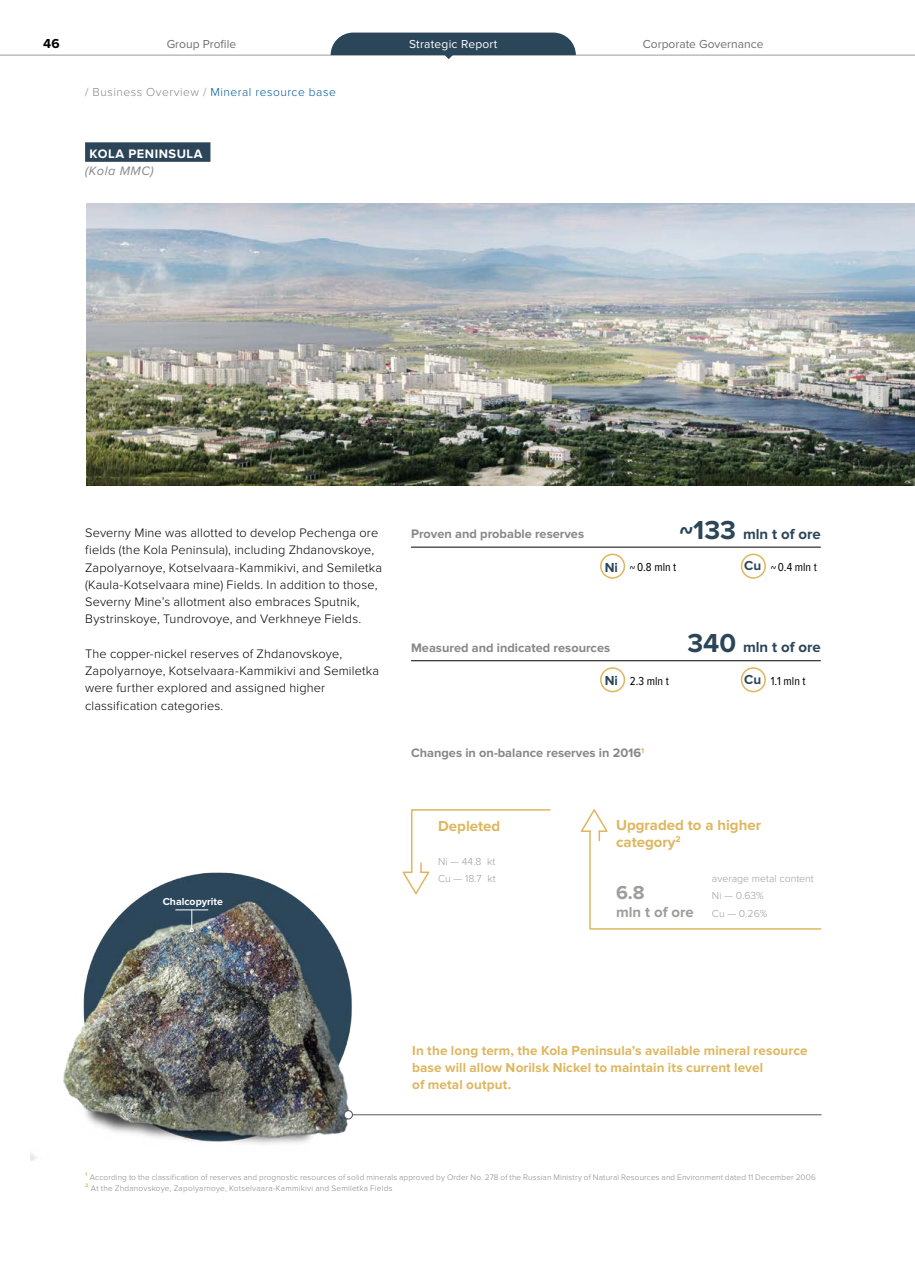
<style>
.page{position:relative;width:915px;height:1263px;background:#fff}
.page>*{position:absolute;margin:0;border:0;box-sizing:border-box;transform-origin:0 0}
.t1{font:700 19.5px "Proxima Nova";color:#9d9d9c}
.t2{font:700 15px/16.5px "Proxima Nova";color:#deb65e}
.t3{font:700 15px "Proxima Nova";color:#2b4559}
.t4{font:700 15px "Proxima Nova";color:#9d9d9c}
.t5{font:700 13.5px/17.2px "Proxima Nova";letter-spacing:.01em;color:#deb65e}
.t6{font:700 13.5px "Proxima Nova";color:#2b4559}
.t7{font:700 13.5px "Proxima Nova";color:#000}
.t8{font:300 12.75px/17.2px "Proxima Nova";letter-spacing:.01em;color:#000}
.t9{font:700 12.75px "Proxima Nova";color:#878787}
.t10{font:700 12.75px "Proxima Nova";letter-spacing:.04em;color:#fff}
.t11{font:italic 12.75px "Proxima Nova";letter-spacing:.04em;color:#878787}
.t12{font:300 12px "Proxima Nova";letter-spacing:.04em;color:#005a9d}
.t13{font:12px "Proxima Nova Cond";color:#000}
.t14{font:12px "Proxima Nova";color:#706f6f}
.t15{font:12px "Proxima Nova";letter-spacing:.02em;color:#fff}
.t16{font:300 10.5px/17.2px "Proxima Nova";color:#9d9d9c}
.t17{font:700 10.5px "Proxima Nova";color:#fff}
.t18{font:300 8.25px "Proxima Nova";letter-spacing:.015em;color:#878787}
.t19{font:700 5.25px "Proxima Nova";color:#deb65e}
.s1{color:#878787}
.s2{font-size:27px}
.s3{font-family:"Proxima Nova";font-weight:700;font-size:13.5px;color:#2b4559}
</style>
<div class="page">
<img style="left:86px;top:204px;width:828px;height:281px">
<div style="left:85px;top:142px;width:125px;height:20px;background:#2b4559"></div>
<hr style="left:411px;top:547px;width:409px;height:1px;background:#000">
<div style="left:740px;top:554px;width:25px;height:25px;border:2px solid #deb65e;border-radius:50%"></div>
<div style="left:600px;top:554px;width:25px;height:25px;border:2px solid #deb65e;border-radius:50%"></div>
<hr style="left:411px;top:660px;width:409px;height:1px;background:#000">
<div style="left:740px;top:667px;width:25px;height:25px;border:2px solid #deb65e;border-radius:50%"></div>
<div style="left:600px;top:667px;width:25px;height:25px;border:2px solid #deb65e;border-radius:50%"></div>
<svg style="left:580px;top:809px;width:242px;height:121px"></svg>
<svg style="left:411px;top:809px;width:140px;height:73px"></svg>
<img style="left:30px;top:834px;width:394px;height:327px">
<hr style="left:352px;top:1114px;width:469px;height:1px;background:#575756">
<div style="left:344px;top:1111px;width:8px;height:8px;background:#fff;border-radius:50%"></div>
<div style="left:343px;top:1110px;width:10px;height:9px;border:1px solid #575756;border-radius:50%"></div>
<svg style="left:190px;top:910px;width:4px;height:22px"></svg>
<hr style="left:175px;top:909px;width:33px;height:1px;background:#fff">
<hr style="left:0;top:55px;width:914px;height:1px;background:#9d9d9c">
<svg style="left:330px;top:33px;width:245px;height:26px;background:#4e6474"></svg>
<p class="t7" style="left:43px;top:35px;width:18px">46</p>
<p class="t14" style="left:167px;top:37px;width:71px">Group Profile</p>
<p class="t15" style="left:409px;top:37px;width:90px">Strategic Report</p>
<p class="t14" style="left:642px;top:37px;width:122px">Corporate Governance</p>
<p class="t12" style="left:85px;top:85px;width:252px"><span class="s1">/ Business Overview /</span> Mineral resource base</p>
<p class="t10" style="left:89px;top:146px;width:115px">KOLA PENINSULA</p>
<p class="t11" style="left:85px;top:164px;width:70px">(Kola MMC)</p>
<p class="t8" style="left:85px;top:524px;width:298px">Severny Mine was allotted to develop Pechenga ore fields (the Kola Peninsula), including Zhdanovskoye, Zapolyarnoye, Kotselvaara-Kammikivi, and Semiletka (Kaula-Kotselvaara mine) Fields. In addition to those, Severny Mine’s allotment also embraces Sputnik, Bystrinskoye, Tundrovoye, and Verkhneye Fields.</p>
<p class="t8" style="left:85px;top:645px;width:295px">The copper-nickel reserves of Zhdanovskoye, Zapolyarnoye, Kotselvaara-Kammikivi and Semiletka were further explored and assigned higher classification categories.</p>
<p class="t17" style="left:163px;top:895px;width:62px">Chalcopyrite</p>
<p class="t9" style="left:411px;top:527px;width:174px">Proven and probable reserves</p>
<p class="t3" style="left:679px;top:525px;width:143px"><span class="s2">~133</span> mln t of ore</p>
<p class="t6" style="left:604px;top:559px;width:15px">Ni</p>
<p class="t13" style="left:744px;top:560px;width:74px"><span class="s3">Cu</span> ~ 0.4 mln t</p>
<p class="t13" style="left:629px;top:560px;width:48px">~ 0.8 mln t</p>
<p class="t9" style="left:411px;top:640px;width:200px">Measured and indicated resources</p>
<p class="t3" style="left:687px;top:639px;width:135px"><span class="s2">340</span> mln t of ore</p>
<p class="t13" style="left:604px;top:674px;width:66px"><span class="s3">Ni</span> 2.3 mln t</p>
<p class="t13" style="left:744px;top:674px;width:63px"><span class="s3">Cu</span> 1.1 mln t</p>
<p class="t9" style="left:411px;top:745px;width:235px">Changes in on-balance reserves in 2016<sup>1</sup></p>
<p class="t2" style="left:438px;top:818px;width:64px">Depleted</p>
<p class="t16" style="left:438px;top:853px;width:59px">Ni — 44.8 kt<br>Cu — 18.7 kt</p>
<p class="t2" style="left:615px;top:817px;width:146px">Upgraded to a higher category<sup>2</sup></p>
<h1 class="t1" style="left:615px;top:882px;width:30px">6.8</h1>
<p class="t4" style="left:615px;top:903px;width:79px">mln t of ore</p>
<p class="t16" style="left:711px;top:870px;width:103px">average metal content<br>Ni — 0.63%<br>Cu — 0.26%</p>
<p class="t5" style="left:412px;top:1042px;width:397px">In the long term, the Kola Peninsula’s available mineral resource base will allow Norilsk Nickel to maintain its current level<br>of metal output.</p>
<p class="t19" style="left:85px;top:1171px;width:4px">1</p>
<p class="t18" style="left:90px;top:1172px;width:727px">According to the classification of reserves and prognostic resources of solid minerals approved by Order No. 278 of the Russian Ministry of Natural Resources and Environment dated 11 December 2006</p>
<p class="t19" style="left:85px;top:1182px;width:5px">2</p>
<p class="t18" style="left:91px;top:1183px;width:303px">At the Zhdanovskoye, Zapolyarnoye, Kotselvaara-Kammikivi and Semiletka Fields</p>
</div>
